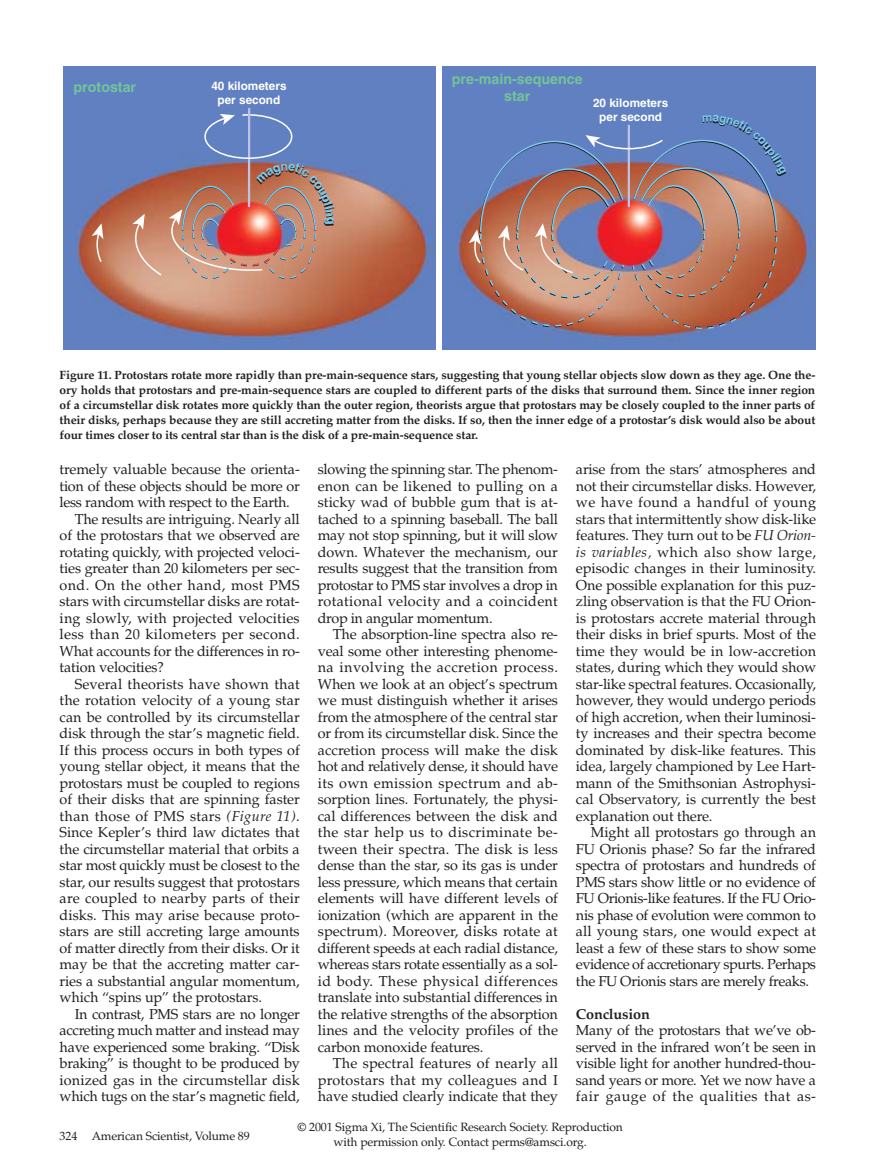
<style>
.page{position:relative;width:884px;height:1175px;background:#fff}
.page>*{position:absolute;margin:0;border:0;box-sizing:border-box;transform-origin:0 0}
.t1{font:14.4px/16.5px "Palatino";letter-spacing:-.01em;color:#231f20;text-align:justify}
.t2{font:14.4px "Palatino";letter-spacing:.015em;color:#231f20}
.t3{font:14.4px "Palatino";letter-spacing:.01em;color:#231f20}
.t4{font:14.4px "Palatino";letter-spacing:.025em;color:#231f20}
.t5{font:14.4px "Palatino";letter-spacing:.02em;color:#231f20}
.t6{font:700 14.4px "Palatino";letter-spacing:-.01em;color:#231f20}
.t7{font:700 14.25px/17.2px "Helvetica";color:#71c599;text-align:center}
.t8{font:700 12px/15px "Palatino";letter-spacing:-.01em;color:#231f20;text-align:justify}
.t9{font:12px/15px "Palatino";letter-spacing:-.01em;color:#231f20;text-align:center}
.t10{font:700 11.7px/14px "Helvetica";color:#fff;text-align:center}
.s1{font-style:italic}
</style>
<div class="page">
<img style="left:63px;top:66px;width:752px;height:284px">
<hr style="left:248px;top:109px;width:2px;height:97px;background:#bfc2e2">
<svg style="left:132px;top:214px;width:31px;height:63px;background:#d1987f"></svg>
<svg style="left:92px;top:223px;width:11px;height:41px"></svg>
<div style="left:436px;top:66px;width:5px;height:284px;background:#fff"></div>
<img style="left:169px;top:113px;width:165px;height:167px">
<img style="left:469px;top:115px;width:317px;height:215px">
<p class="t7" style="left:74px;top:79px;width:64px">protostar</p>
<p class="t10" style="left:211px;top:80px;width:77px">40 kilometers per second</p>
<p class="t7" style="left:452px;top:72px;width:132px">pre-main-sequence star</p>
<p class="t10" style="left:593px;top:97px;width:77px">20 kilometers per second</p>
<p class="t8" style="left:60px;top:368px;width:757px">Figure 11. Protostars rotate more rapidly than pre-main-sequence stars, suggesting that young stellar objects slow down as they age. One the&shy;ory holds that protostars and pre-main-sequence stars are coupled to different parts of the disks that surround them. Since the inner region of a circumstellar disk rotates more quickly than the outer region, theorists argue that protostars may be closely coupled to the inner parts of their disks, perhaps because they are still accreting matter from the disks. If so, then the inner edge of a protostar’s disk would also be about four times closer to its central star than is the disk of a pre-main-sequence star.</p>
<p class="t1" style="left:60px;top:462px;width:242px">tremely valuable because the orienta-</p>
<p class="t1" style="left:60px;top:479px;width:242px">tion of these objects should be more or</p>
<p class="t1" style="left:60px;top:495px;width:232px">less random with respect to the Earth.</p>
<p class="t1" style="left:75px;top:512px;width:227px">The results are intriguing. Nearly all</p>
<p class="t1" style="left:60px;top:528px;width:242px">of the protostars that we observed are</p>
<p class="t1" style="left:60px;top:545px;width:242px">rotating quickly, with projected veloci-</p>
<p class="t1" style="left:60px;top:561px;width:242px">ties greater than 20 kilometers per sec-</p>
<p class="t4" style="left:60px;top:579px;width:242px">ond. On the other hand, most PMS</p>
<p class="t1" style="left:60px;top:594px;width:241px">stars with circumstellar disks are rotat-</p>
<p class="t2" style="left:60px;top:612px;width:241px">ing slowly, with projected velocities</p>
<p class="t4" style="left:60px;top:628px;width:242px">less than 20 kilometers per second.</p>
<p class="t1" style="left:60px;top:644px;width:242px">What accounts for the differences in ro-</p>
<p class="t1" style="left:60px;top:660px;width:106px">tation velocities?</p>
<p class="t3" style="left:75px;top:678px;width:227px">Several theorists have shown that</p>
<p class="t3" style="left:60px;top:694px;width:241px">the rotation velocity of a young star</p>
<p class="t1" style="left:60px;top:710px;width:241px">can be controlled by its circumstellar</p>
<p class="t1" style="left:60px;top:726px;width:242px">disk through the star’s magnetic field.</p>
<p class="t1" style="left:60px;top:743px;width:242px">If this process occurs in both types of</p>
<p class="t1" style="left:60px;top:759px;width:242px">young stellar object, it means that the</p>
<p class="t1" style="left:60px;top:776px;width:242px">protostars must be coupled to regions</p>
<p class="t1" style="left:60px;top:792px;width:241px">of their disks that are spinning faster</p>
<p class="t5" style="left:60px;top:810px;width:242px">than those of PMS stars <span class="s1">(Figure 11)</span>.</p>
<p class="t1" style="left:60px;top:825px;width:241px">Since Kepler’s third law dictates that</p>
<p class="t1" style="left:60px;top:842px;width:242px">the circumstellar material that orbits a</p>
<p class="t1" style="left:60px;top:858px;width:241px">star most quickly must be closest to the</p>
<p class="t1" style="left:60px;top:875px;width:242px">star, our results suggest that protostars</p>
<p class="t2" style="left:60px;top:892px;width:242px">are coupled to nearby parts of their</p>
<p class="t1" style="left:60px;top:908px;width:242px">disks. This may arise because proto-</p>
<p class="t1" style="left:60px;top:924px;width:241px">stars are still accreting large amounts</p>
<p class="t1" style="left:60px;top:941px;width:241px">of matter directly from their disks. Or it</p>
<p class="t1" style="left:60px;top:957px;width:241px">may be that the accreting matter car-</p>
<p class="t1" style="left:60px;top:974px;width:242px">ries a substantial angular momentum,</p>
<p class="t1" style="left:60px;top:990px;width:204px">which “spins up” the protostars.</p>
<p class="t1" style="left:75px;top:1007px;width:227px">In contrast, PMS stars are no longer</p>
<p class="t1" style="left:60px;top:1023px;width:242px">accreting much matter and instead may</p>
<p class="t1" style="left:60px;top:1040px;width:242px">have experienced some braking. “Disk</p>
<p class="t1" style="left:60px;top:1056px;width:242px">braking” is thought to be produced by</p>
<p class="t1" style="left:60px;top:1073px;width:242px">ionized gas in the circumstellar disk</p>
<p class="t1" style="left:60px;top:1089px;width:242px">which tugs on the star’s magnetic field,</p>
<p class="t1" style="left:318px;top:462px;width:242px">slowing the spinning star. The phenom&shy;enon can be likened to pulling on a sticky wad of bubble gum that is at&shy;tached to a spinning baseball. The ball may not stop spinning, but it will slow down. Whatever the mechanism, our results suggest that the transition from protostar to PMS star involves a drop in rotational velocity and a coincident drop in angular momentum.</p>
<p class="t1" style="left:318px;top:627px;width:242px;text-indent:15px">The absorption-line spectra also re&shy;veal some other interesting phenome&shy;na involving the accretion process.<br>When we look at an object’s spectrum we must distinguish whether it arises from the atmosphere of the central star or from its circumstellar disk. Since the accretion process will make the disk hot and relatively dense, it should have its own emission spectrum and ab&shy;sorption lines. Fortunately, the physi&shy;cal differences between the disk and the star help us to discriminate be&shy;tween their spectra. The disk is less dense than the star, so its gas is under less pressure, which means that certain elements will have different levels of ionization (which are apparent in the spectrum). Moreover, disks rotate at different speeds at each radial distance, whereas stars rotate essentially as a sol&shy;id body. These physical differences translate into substantial differences in the relative strengths of the absorption lines and the velocity profiles of the carbon monoxide features.</p>
<p class="t1" style="left:318px;top:1056px;width:242px;text-indent:15px">The spectral features of nearly all protostars that my colleagues and I have studied clearly indicate that they</p>
<p class="t1" style="left:576px;top:462px;width:242px">arise from the stars’ atmospheres and not their circumstellar disks. However, we have found a handful of young stars that intermittently show disk-like features. They turn out to be <span class="s1">FU Orion&shy;is variables,</span> which also show large, episodic changes in their luminosity.<br>One possible explanation for this puz&shy;zling observation is that the FU Orion&shy;is protostars accrete material through their disks in brief spurts. Most of the time they would be in low-accretion states, during which they would show star-like spectral features. Occasionally, however, they would undergo periods of high accretion, when their luminosi&shy;ty increases and their spectra become dominated by disk-like features. This idea, largely championed by Lee Hart&shy;mann of the Smithsonian Astrophysi&shy;cal Observatory, is currently the best explanation out there.</p>
<p class="t1" style="left:576px;top:825px;width:242px;text-indent:15px">Might all protostars go through an FU Orionis phase? So far the infrared spectra of protostars and hundreds of PMS stars show little or no evidence of FU Orionis-like features. If the FU Orio&shy;nis phase of evolution were common to all young stars, one would expect at least a few of these stars to show some evidence of accretionary spurts. Perhaps the FU Orionis stars are merely freaks.</p>
<p class="t6" style="left:576px;top:1008px;width:75px">Conclusion</p>
<p class="t1" style="left:576px;top:1023px;width:242px">Many of the protostars that we’ve ob&shy;served in the infrared won’t be seen in visible light for another hundred-thou&shy;sand years or more. Yet we now have a fair gauge of the qualities that as-</p>
<p class="t9" style="left:60px;top:1129px;width:192px">324 American Scientist, Volume 89</p>
<p class="t9" style="left:297px;top:1120px;width:327px">© 2001 Sigma Xi, The Scientific Research Society. Reproduction with permission only. Contact perms@amsci.org.</p>
</div>
